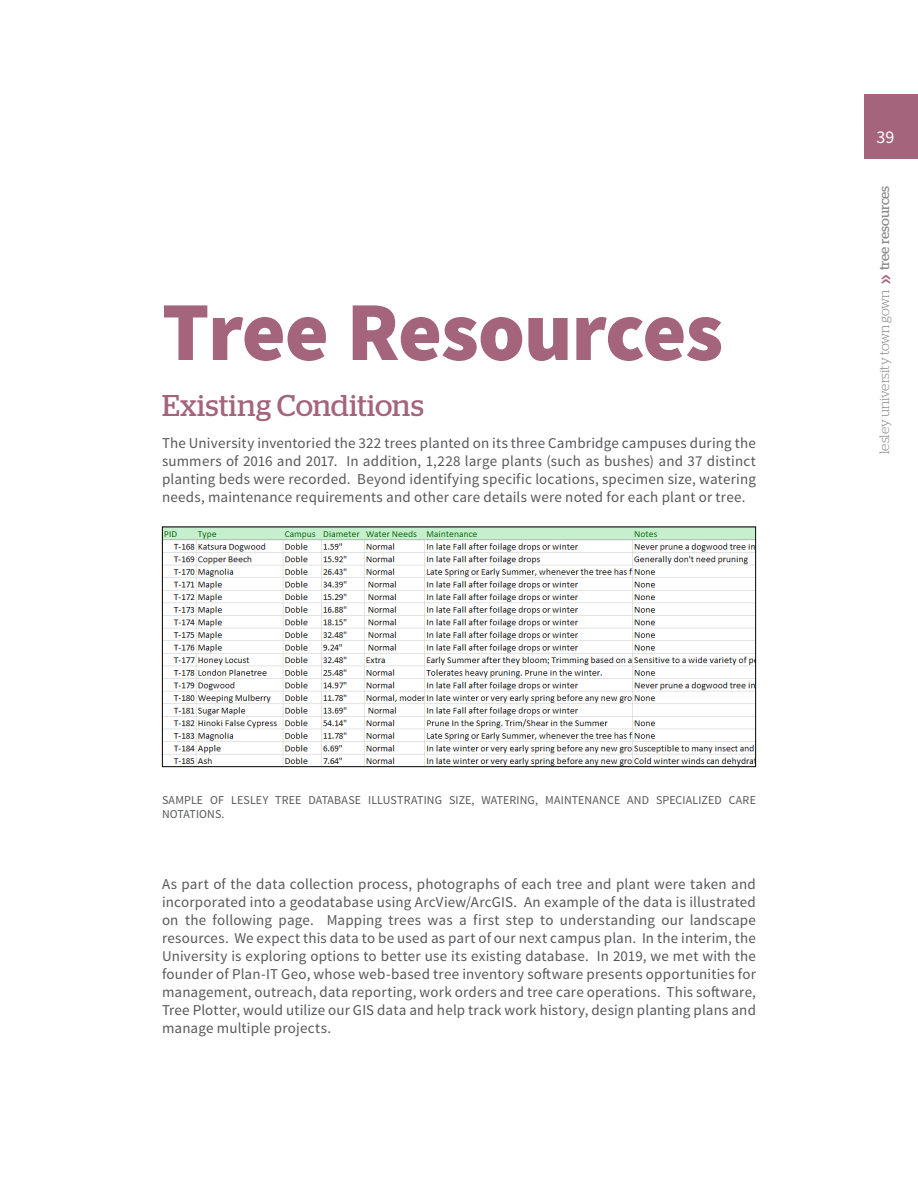
<style>
.page{position:relative;width:918px;height:1188px;background:#fff}
.page>*{position:absolute;margin:0;border:0;box-sizing:border-box;transform-origin:0 0}
.Head_1{font:900 84px "Source Sans Pro";letter-spacing:-.015em;color:#a4657c}
.Head_2{font:30px "Stag";letter-spacing:.01em;color:#a4657c}
.t1{font:18px "Source Sans Pro";color:#fff}
.body{font:15px/18px "Source Sans Pro";letter-spacing:.01em;color:#57585a;text-align:justify}
.t2{font:300 13.5px "Stag";letter-spacing:-.01em;color:#8a8a8e}
.Captions{font:12px/14.4px "Source Sans Pro";letter-spacing:.01em;color:#57585a}
.s1{font-family:"Source Sans Pro";font-weight:600;font-size:24px;color:#a4657c}
.s2{font-weight:400}
</style>
<div class="page">
<div style="left:864px;top:94px;width:54px;height:65px;background:#a4657c"></div>
<img style="left:164px;top:529px;width:590px;height:236px">
<div style="left:162px;top:527px;width:594px;height:240px;border:1px solid #040503"></div>
<p class="Head_1" style="left:162px;top:277px;width:563px">Tree Resources</p>
<p class="Head_2" style="left:162px;top:388px;width:263px">Existing Conditions</p>
<p class="body" style="left:162px;top:434px;width:595px">The University inventoried the 322 trees planted on its three Cambridge campuses during the summers of 2016 and 2017. In addition, 1,228 large plants (such as bushes) and 37 distinct planting beds were recorded. Beyond identifying specific locations, specimen size, watering needs, maintenance requirements and other care details were noted for each plant or tree.</p>
<p class="Captions" style="left:162px;top:793px;width:595px">SAMPLE OF LESLEY TREE DATABASE ILLUSTRATING SIZE, WATERING, MAINTENANCE AND SPECIALIZED CARE<br>NOTATIONS.</p>
<p class="body" style="left:162px;top:875px;width:596px">As part of the data collection process, photographs of each tree and plant were taken and incorporated into a geodatabase using ArcView/ArcGIS. An example of the data is illustrated on the following page. Mapping trees was a first step to understanding our landscape resources. We expect this data to be used as part of our next campus plan. In the interim, the University is exploring options to better use its existing database. In 2019, we met with the founder of Plan-IT Geo, whose web-based tree inventory software presents opportunities for management, outreach, data reporting, work orders and tree care operations. This software, Tree Plotter, would utilize our GIS data and help track work history, design planting plans and manage multiple projects.</p>
<p class="t1" style="left:877px;top:126px;width:19px">39</p>
<p class="t2" style="left:877px;top:454px;width:270px;rotate:-90deg">lesley university town gown <span class="s1">»</span> <span class="s2">tree resources</span></p>
</div>
